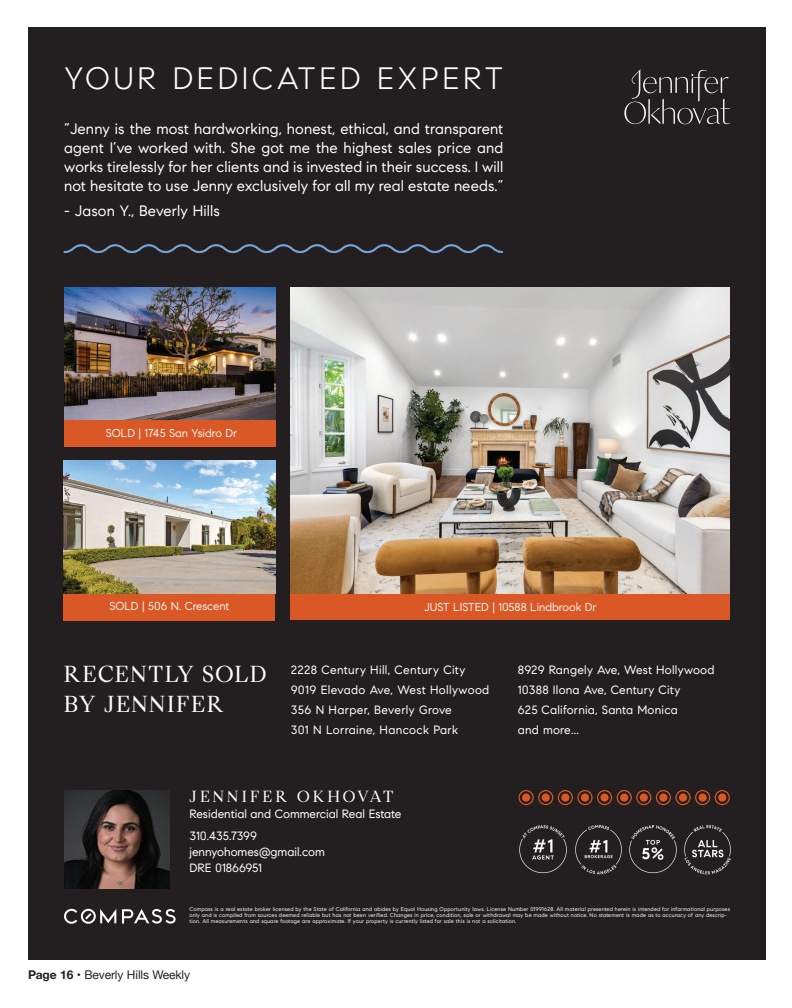
<style>
.page{position:relative;width:792px;height:1008px;background:#fff}
.page>*{position:absolute;margin:0;border:0;box-sizing:border-box;transform-origin:0 0}
.t1{font:300 31.5px "Compass Sans";letter-spacing:.1em;color:#fff}
.t2{font:23px/30px "Compass Serif";letter-spacing:.06em;color:#fff}
.t3{font:16px "Compass Serif";letter-spacing:.175em;color:#fff}
.t4{font:15px/19px "Compass Sans";letter-spacing:.01em;color:#fff;text-align:justify}
.t5{font:12px/20px "Compass Sans";letter-spacing:.02em;color:#fff}
.t6{font:12px/22px "Compass Sans";color:#fff}
.t7{font:12px "Helvetica Neue";letter-spacing:-.01em;color:#231f20}
.t8{font:11.5px "Compass Sans";color:#eff2ed}
.t9{font:5.5px/6px "Compass Sans";letter-spacing:.025em;color:#fff}
.s1{font-weight:700}
</style>
<div class="page">
<div style="left:28px;top:27px;width:738px;height:932px;background:#231f20"></div>
<img style="left:64px;top:461px;width:211px;height:133px">
<div style="left:64px;top:594px;width:211px;height:26px;background:#da5726"></div>
<svg style="left:519px;top:790px;width:211px;height:15px"></svg>
<svg style="left:64px;top:244px;width:439px;height:9px"></svg>
<img style="left:64px;top:790px;width:106px;height:99px">
<img style="left:291px;top:287px;width:439px;height:308px">
<div style="left:291px;top:595px;width:439px;height:25px;background:#da5726"></div>
<img style="left:64px;top:287px;width:212px;height:134px">
<div style="left:64px;top:421px;width:212px;height:26px;background:#da5726"></div>
<svg style="left:624px;top:70px;width:106px;height:54px"></svg>
<svg style="left:64px;top:909px;width:52px;height:15px"></svg>
<svg style="left:122px;top:909px;width:54px;height:15px"></svg>
<img style="left:519px;top:825px;width:48px;height:49px">
<img style="left:575px;top:825px;width:47px;height:50px">
<img style="left:629px;top:825px;width:48px;height:49px">
<img style="left:684px;top:825px;width:47px;height:50px">
<h1 class="t1" style="left:64px;top:60px;width:441px">YOUR DEDICATED EXPERT</h1>
<p class="t4" style="left:64px;top:119px;width:441px">“Jenny is the most hardworking, honest, ethical, and transparent agent I’ve worked with. She got me the highest sales price and works tirelessly for her clients and is invested in their success. I will not hesitate to use Jenny exclusively for all my real estate needs.”</p>
<h3 class="t4" style="left:64px;top:201px;width:157px">- Jason Y., Beverly Hills</h3>
<h3 class="t8" style="left:106px;top:426px;width:133px">SOLD | 1745 San Ysidro Dr</h3>
<h3 class="t8" style="left:109px;top:599px;width:122px">SOLD | 506 N. Crescent</h3>
<h2 class="t2" style="left:64px;top:658px;width:204px">RECENTLY SOLD<br>BY JENNIFER</h2>
<h3 class="t8" style="left:424px;top:600px;width:174px">JUST LISTED | 10588 Lindbrook Dr</h3>
<h3 class="t5" style="left:291px;top:660px;width:200px">2228 Century Hill, Century City<br>9019 Elevado Ave, West Hollywood<br>356 N Harper, Beverly Grove<br>301 N Lorraine, Hancock Park</h3>
<h3 class="t5" style="left:518px;top:660px;width:198px">8929 Rangely Ave, West Hollywood<br>10388 Ilona Ave, Century City<br>625 California, Santa Monica<br>and more...</h3>
<h3 class="t3" style="left:190px;top:787px;width:205px">JENNIFER OKHOVAT</h3>
<h3 class="t6" style="left:190px;top:802px;width:213px">Residential and Commercial Real Estate<br>310.435.7399</h3>
<h3 class="t6" style="left:190px;top:843px;width:137px;line-height:16px">jennyohomes@gmail.com<br>DRE 01866951</h3>
<p class="t9" style="left:190px;top:906px;width:542px">Compass is a real estate broker licensed by the State of California and abides by Equal Housing Opportunity laws. License Number 01991628. All material presented herein is intended for informational purposes only and is compiled from sources deemed reliable but has not been verified. Changes in price, condition, sale or withdrawal may be made without notice. No statement is made as to accuracy of any descrip&shy;tion. All measurements and square footage are approximate. If your property is currently listed for sale this is not a solicitation.</p>
<h3 class="t7" style="left:28px;top:966px;width:164px"><span class="s1">Page 16 •</span> Beverly Hills Weekly</h3>
</div>
